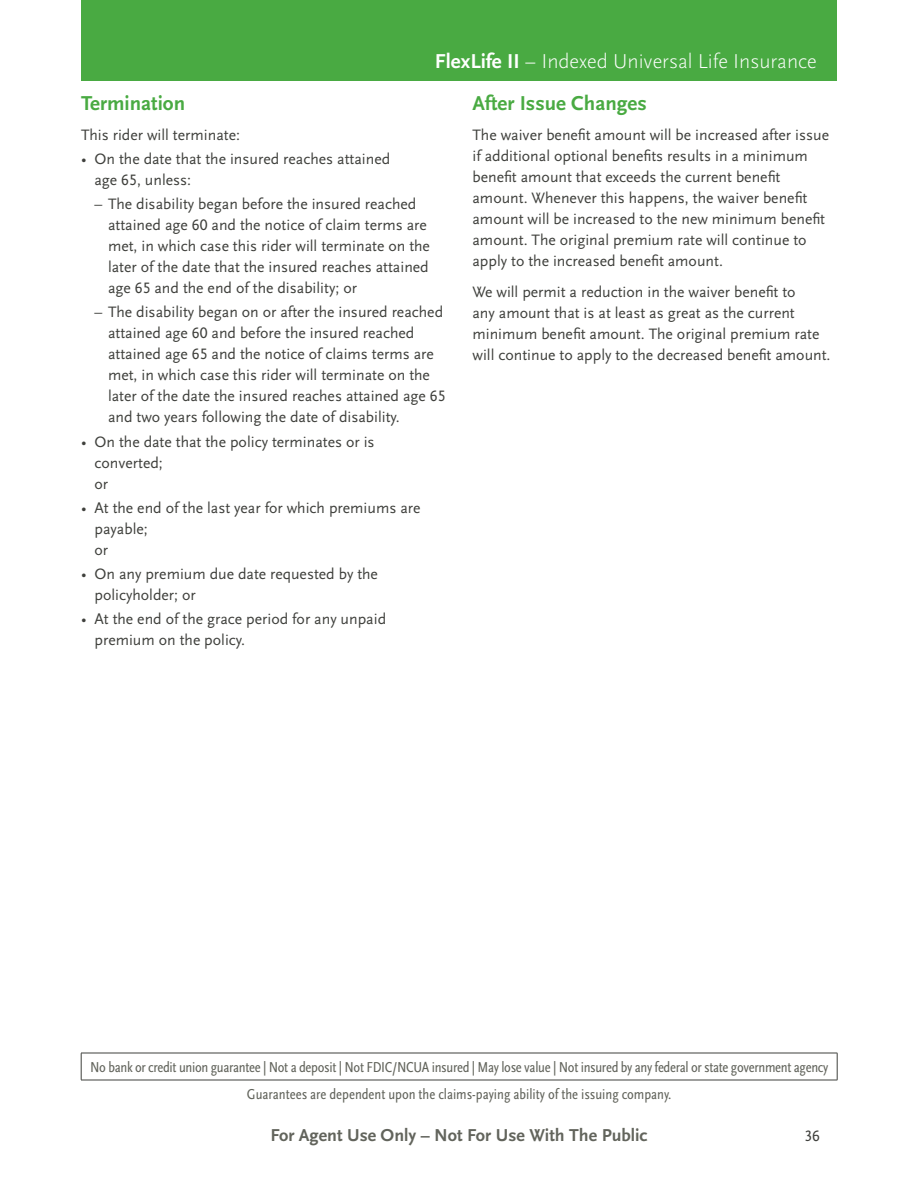
<style>
.page{position:relative;width:918px;height:1188px;background:#fff}
.page>*{position:absolute;margin:0;border:0;box-sizing:border-box;transform-origin:0 0}
.t1{font:300 21px "Scala Sans OT";color:#fff}
.t2{font:700 21px "Scala Sans OT";color:#49aa42}
.t3{font:700 18px "Scala Sans OT";color:#62645c}
.Body{font:15.75px/21px "Scala Sans OT";color:#3f403c}
.Body_2_-_Before_List{font:15.75px "Scala Sans OT";color:#3f403c}
.Disclaimer_-_Consume{font:condensed 15px "Scala Sans OT";letter-spacing:-.02em;color:#62645c}
.Disclaimer_-_Consume-2{font:condensed 15px "Scala Sans OT";color:#62645c}
.s1{font-weight:700}
</style>
<div class="page">
<div style="left:81px;top:0;width:756px;height:81px;background:#49aa42"></div>
<hr style="left:81px;top:1053px;width:756px;height:1px;background:#3f403c">
<svg style="left:81px;top:1053px;width:1px;height:27px"></svg>
<svg style="left:837px;top:1053px;width:1px;height:27px"></svg>
<hr style="left:81px;top:1080px;width:756px;height:1px;background:#3f403c">
<h1 class="t1" style="left:435px;top:48px;width:383px"><span class="s1">FlexLife II</span> – Indexed Universal Life Insurance</h1>
<h2 class="t2" style="left:81px;top:91px;width:106px">Termination</h2>
<p class="Body_2_-_Before_List" style="left:81px;top:125px;width:161px">This rider will terminate:</p>
<p class="Body" style="left:94px;top:148px;width:297px;text-indent:-14px">• On the date that the insured reaches attained age 65, unless:</p>
<p class="Body" style="left:108px;top:193px;width:324px;text-indent:-14px">– The disability began before the insured reached attained age 60 and the notice of claim terms are met, in which case this rider will terminate on the later of the date that the insured reaches attained age 65 and the end of the disability; or</p>
<p class="Body" style="left:108px;top:302px;width:339px;text-indent:-14px">– The disability began on or after the insured reached attained age 60 and before the insured reached attained age 65 and the notice of claims terms are met, in which case this rider will terminate on the later of the date the insured reaches attained age 65 and two years following the date of disability.</p>
<p class="Body" style="left:94px;top:431px;width:282px;text-indent:-14px">• On the date that the policy terminates or is converted;<br>or</p>
<p class="Body" style="left:94px;top:497px;width:328px;text-indent:-14px">• At the end of the last year for which premiums are payable;<br>or</p>
<p class="Body" style="left:94px;top:563px;width:285px;text-indent:-14px">• On any premium due date requested by the policyholder; or</p>
<p class="Body" style="left:94px;top:609px;width:293px;text-indent:-14px">• At the end of the grace period for any unpaid premium on the policy.</p>
<h2 class="t2" style="left:472px;top:91px;width:176px">After Issue Changes</h2>
<p class="Body" style="left:472px;top:124px;width:358px">The waiver benefit amount will be increased after issue if additional optional benefits results in a minimum benefit amount that exceeds the current benefit amount. Whenever this happens, the waiver benefit amount will be increased to the new minimum benefit amount. The original premium rate will continue to apply to the increased benefit amount.</p>
<p class="Body" style="left:472px;top:282px;width:357px">We will permit a reduction in the waiver benefit to<br>any amount that is at least as great as the current minimum benefit amount. The original premium rate will continue to apply to the decreased benefit amount.</p>
<p class="Disclaimer_-_Consume" style="left:90px;top:1058px;width:740px">No bank or credit union guarantee | Not a deposit | Not FDIC/NCUA insured | May lose value | Not insured by any federal or state government agency</p>
<p class="Disclaimer_-_Consume-2" style="left:247px;top:1085px;width:426px">Guarantees are dependent upon the claims-paying ability of the issuing company.</p>
<p class="t3" style="left:270px;top:1124px;width:379px">For Agent Use Only – Not For Use With The Public</p>
<p class="Body" style="left:805px;top:1125px;width:17px">36</p>
</div>
